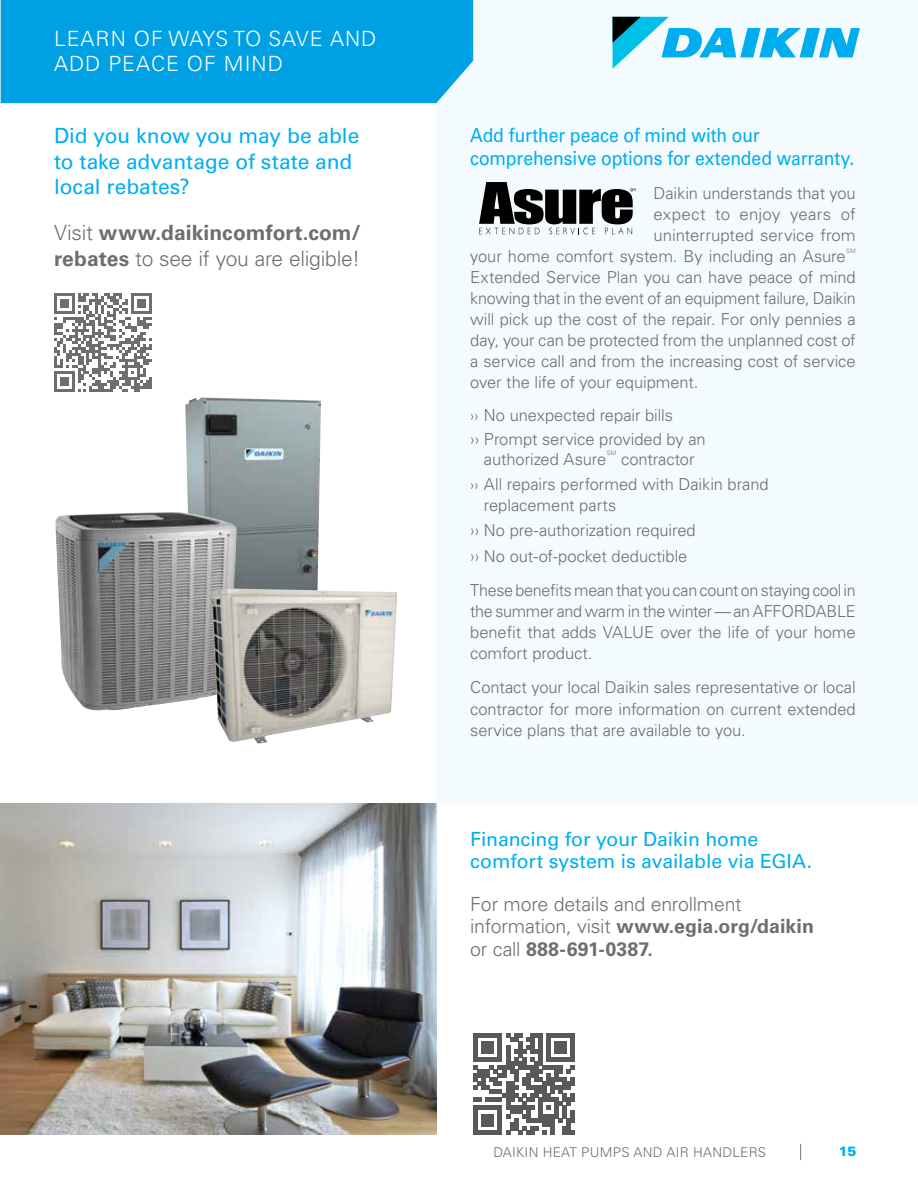
<style>
.page{position:relative;width:918px;height:1188px;background:#fff}
.page>*{position:absolute;margin:0;border:0;box-sizing:border-box;transform-origin:0 0}
.t1{font:21px/25.5px "Univers LT Pro 55 Roman";letter-spacing:-.005em;color:#00aeef}
.t2{font:300 21px/25.2px "Univers LT Pro 45";letter-spacing:.05em;color:#fff}
.t3{font:300 21px "Univers LT Pro 45";letter-spacing:-.01em;color:#6d6e71}
.t4{font:700 21px "Univers LT Pro 65";letter-spacing:.005em;color:#6d6e71}
.t5{font:19.5px/22.5px "Univers LT Pro 55 Roman";letter-spacing:-.005em;color:#00aeef;scale:.9 1}
.t6{font:19.5px/22.5px "Univers LT Pro 55 Roman";letter-spacing:-.005em;color:#00aeef}
.t7{font:700 19.5px/22.5px "Univers LT Pro 65";letter-spacing:.005em;color:#6d6e71}
.t8{font:300 19.5px "Univers LT Pro 45";letter-spacing:-.01em;color:#6d6e71}
.t9{font:300 16.5px/21px "Univers LT Pro 45";letter-spacing:-.005em;color:#6d6e71;text-align:justify}
.t10{font:300 16.5px "Univers LT Pro 45";letter-spacing:.015em;color:#6d6e71}
.t11{font:300 13.5px "Univers LT Pro 45";letter-spacing:.02em;color:#6d6e71}
.t12{font:900 13.5px "Univers LT Pro 75";color:#00aeef}
.t13{font:300 6.15px "Univers LT Pro 45";color:#6d6e71}
.s1{font-family:"Univers LT Pro 45";font-weight:300}
.s2{font-family:"Univers LT Pro 65";font-weight:700}
.s3{font-size:15px}
</style>
<div class="page">
<svg style="left:800px;top:1144px;width:1px;height:16px"></svg>
<div style="left:1px;top:0;width:435px;height:103px;background:#00a1e4"></div>
<svg style="left:54px;top:293px;width:98px;height:99px"></svg>
<img style="left:185px;top:397px;width:136px;height:283px">
<img style="left:55px;top:512px;width:120px;height:185px">
<img style="left:209px;top:588px;width:188px;height:155px">
<img style="left:0;top:804px;width:436px;height:330px">
<svg style="left:474px;top:1033px;width:101px;height:101px"></svg>
<div style="left:436px;top:0;width:482px;height:804px;background:#f3fbfe"></div>
<svg style="left:479px;top:182px;width:156px;height:52px"></svg>
<svg style="left:613px;top:17px;width:247px;height:52px"></svg>
<p class="t2" style="left:54px;top:26px;width:324px">LEARN OF WAYS TO SAVE AND<br>ADD PEACE OF MIND</p>
<p class="t1" style="left:54px;top:122px;width:307px">Did you know you may be able to take advantage of state and local rebates?</p>
<p class="t4" style="left:54px;top:218px;width:308px"><span class="s1">Visit</span> www.daikincomfort.com/</p>
<p class="t3" style="left:54px;top:244px;width:308px"><span class="s2">rebates</span> to see if you are eligible!</p>
<p class="t5" style="left:470px;top:123px;width:428px">Add further peace of mind with our comprehensive options for extended warranty.</p>
<p class="t9" style="left:654px;top:182px;width:204px">Daikin understands that you</p>
<p class="t10" style="left:654px;top:204px;width:204px">expect to enjoy years of</p>
<p class="t9" style="left:654px;top:224px;width:204px">uninterrupted service from</p>
<p class="t9" style="left:470px;top:245px;width:377px">your home comfort system. By including an Asure</p>
<p class="t13" style="left:846px;top:247px;width:11px">SM</p>
<p class="t9" style="left:470px;top:266px;width:387px">Extended Service Plan you can have peace of mind knowing that in the event of an equipment failure, Daikin will pick up the cost of the repair. For only pennies a day, your can be protected from the unplanned cost of a service call and from the increasing cost of service over the life of your equipment.</p>
<p class="t9" style="left:470px;top:403px;width:237px;line-height:23.9px"><span class="s3">››</span> No unexpected repair bills<br>›› Prompt service provided by an</p>
<p class="t9" style="left:484px;top:448px;width:124px">authorized Asure</p>
<p class="t13" style="left:607px;top:449px;width:11px">SM</p>
<p class="t9" style="left:470px;top:446px;width:300px;line-height:25.3px;text-indent:151px">contractor<br><span class="s3">››</span> All repairs performed with Daikin brand</p>
<p class="t9" style="left:470px;top:492px;width:227px;line-height:25.3px;text-align:left;text-indent:14px">replacement parts<br>›› No pre-authorization required ›› No out-of-pocket deductible</p>
<p class="t9" style="left:470px;top:579px;width:387px">These benefits mean that you can count on staying cool in the summer and warm in the winter — an AFFORDABLE benefit that adds VALUE over the life of your home comfort product.</p>
<p class="t9" style="left:470px;top:677px;width:387px">Contact your local Daikin sales representative or local contractor for more information on current extended service plans that are available to you.</p>
<p class="t6" style="left:470px;top:827px;width:343px">Financing for your Daikin home comfort system is available via EGIA.</p>
<p class="t8" style="left:470px;top:891px;width:273px">For more details and enrollment</p>
<p class="t7" style="left:470px;top:914px;width:345px"><span class="s1">information, visit</span> www.egia.org/daikin <span class="s1">or call</span> 888-691-0387.</p>
<p class="t11" style="left:494px;top:1143px;width:274px">DAIKIN HEAT PUMPS AND AIR HANDLERS</p>
<p class="t12" style="left:839px;top:1142px;width:19px">15</p>
</div>
